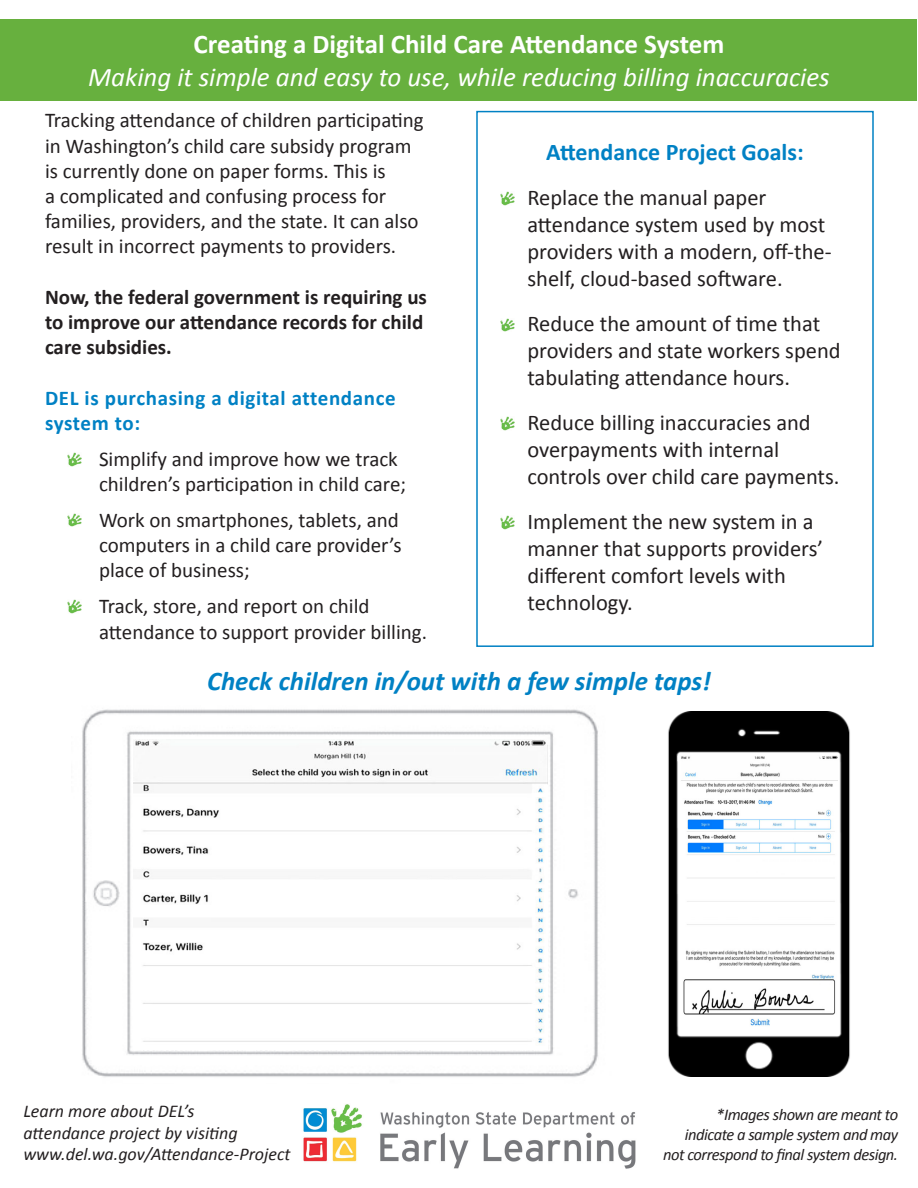
<style>
.page{position:relative;width:918px;height:1188px;background:#fff}
.page>*{position:absolute;margin:0;border:0;box-sizing:border-box;transform-origin:0 0}
.t1{font:italic 27px "Calibri";color:#fff}
.t2{font:700 27px "Calibri";color:#fff}
.t3{font:italic 700 27px "Calibri";color:#0081c4}
.t4{font:700 24px "Calibri";color:#0081c4}
.t5{font:22.5px/27px "Calibri";color:#231f20}
.t6{font:21px/25.2px "Calibri";color:#231f20}
.t7{font:700 21px/25.2px "Calibri";color:#231f20}
.t8{font:700 21px/25.2px "Calibri";letter-spacing:.03em;color:#0081c4}
.t9{font:italic 18px "Calibri";color:#231f20}
.t10{font:italic 16.5px "Calibri";letter-spacing:-.03em;color:#231f20}
</style>
<div class="page">
<img style="left:82px;top:709px;width:516px;height:368px">
<img style="left:668px;top:711px;width:182px;height:366px">
<div style="left:1px;top:19px;width:916px;height:81px;background:#67b03e"></div>
<img style="left:67px;top:453px;width:15px;height:14px">
<img style="left:67px;top:513px;width:15px;height:14px">
<img style="left:67px;top:599px;width:15px;height:14px">
<img style="left:500px;top:191px;width:15px;height:14px">
<img style="left:500px;top:318px;width:15px;height:14px">
<img style="left:500px;top:416px;width:15px;height:14px">
<img style="left:500px;top:516px;width:15px;height:14px">
<img style="left:303px;top:1104px;width:333px;height:65px">
<img style="left:680px;top:755px;width:157px;height:277px">
<img style="left:134px;top:739px;width:414px;height:311px">
<p class="t2" style="left:194px;top:27px;width:532px">Creating a Digital Child Care Attendance System</p>
<p class="t1" style="left:88px;top:58px;width:743px">Making it simple and easy to use, while reducing billing inaccuracies</p>
<p class="t6" style="left:45px;top:108px;width:380px">Tracking attendance of children participating in Washington’s child care subsidy program is currently done on paper forms. This is<br>a complicated and confusing process for families, providers, and the state. It can also result in incorrect payments to providers.</p>
<p class="t7" style="left:45px;top:284px;width:384px">Now, the federal government is requiring us to improve our attendance records for child care subsidies.</p>
<p class="t8" style="left:45px;top:385px;width:352px">DEL is purchasing a digital attendance system to:</p>
<p class="t6" style="left:99px;top:446px;width:300px">Simplify and improve how we track</p>
<p class="t6" style="left:99px;top:471px;width:309px">children’s participation in child care;</p>
<p class="t6" style="left:99px;top:507px;width:301px">Work on smartphones, tablets, and</p>
<p class="t6" style="left:99px;top:533px;width:304px">computers in a child care provider’s place of business;</p>
<p class="t6" style="left:99px;top:594px;width:272px">Track, store, and report on child</p>
<p class="t6" style="left:99px;top:619px;width:330px">attendance to support provider billing.</p>
<p class="t4" style="left:546px;top:137px;width:259px">Attendance Project Goals:</p>
<p class="t5" style="left:527px;top:184px;width:306px">Replace the manual paper attendance system used by most providers with a modern, off-the&shy;shelf, cloud-based software.</p>
<p class="t5" style="left:527px;top:310px;width:315px">Reduce the amount of time that providers and state workers spend tabulating attendance hours.</p>
<p class="t5" style="left:527px;top:409px;width:314px">Reduce billing inaccuracies and overpayments with internal controls over child care payments.</p>
<p class="t5" style="left:527px;top:508px;width:297px">Implement the new system in a manner that supports providers’ different comfort levels with technology.</p>
<p class="t3" style="left:207px;top:664px;width:505px">Check children in/out with a few simple taps!</p>
<p class="t9" style="left:23px;top:1099px;width:172px">Learn more about DEL’s</p>
<p class="t9" style="left:23px;top:1120px;width:216px">attendance project by visiting</p>
<p class="t9" style="left:23px;top:1142px;width:269px">www.del.wa.gov/Attendance-Project</p>
<p class="t10" style="left:716px;top:1104px;width:183px">*Images shown are meant to</p>
<p class="t10" style="left:685px;top:1123px;width:215px">indicate a sample system and may</p>
<p class="t10" style="left:663px;top:1143px;width:236px">not correspond to final system design.</p>
</div>
